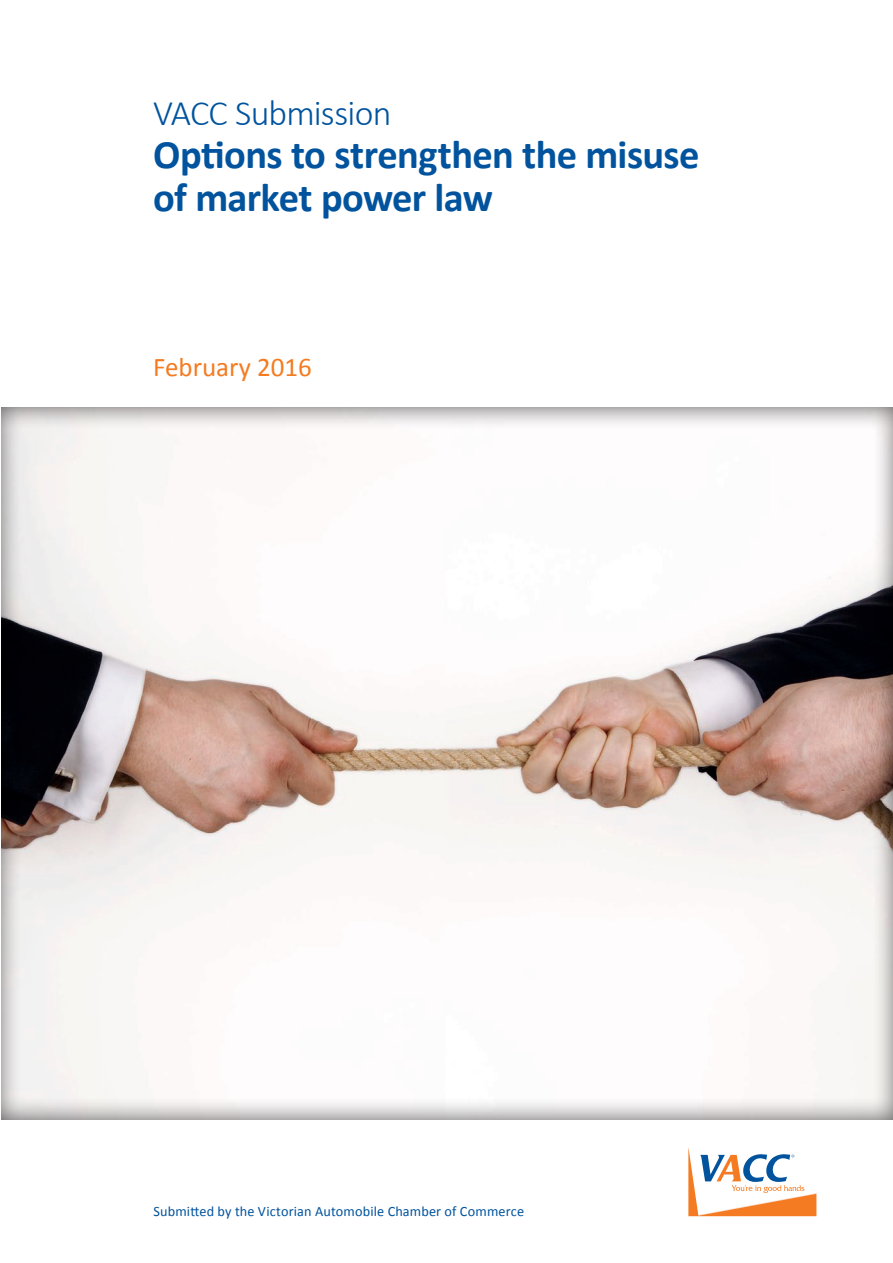
<style>
.page{position:relative;width:893px;height:1263px;background:#fff}
.page>*{position:absolute;margin:0;border:0;box-sizing:border-box;transform-origin:0 0}
.t1{font:700 40.5px/43px "Calibri";letter-spacing:-.015em;color:#01539e}
.t2{font:300 36px "Calibri";letter-spacing:-.025em;color:#01539e}
.t3{font:27px "Calibri";color:#f47b21}
.t4{font:14.25px "Calibri";letter-spacing:.01em;color:#01539e}
</style>
<div class="page">
<svg style="left:688px;top:1147px;width:128px;height:69px"></svg>
<div style="left:1px;top:406px;width:892px;height:717px;background:#231f20;opacity:.75"></div>
<h2 class="t2" style="left:153px;top:91px;width:240px">VACC Submission</h2>
<h1 class="t1" style="left:153px;top:131px;width:548px">Options to strengthen the misuse of market power law</h1>
<h3 class="t3" style="left:153px;top:351px;width:160px">February 2016</h3>
<p class="t4" style="left:153px;top:1203px;width:372px">Submitted by the Victorian Automobile Chamber of Commerce</p>
</div>
